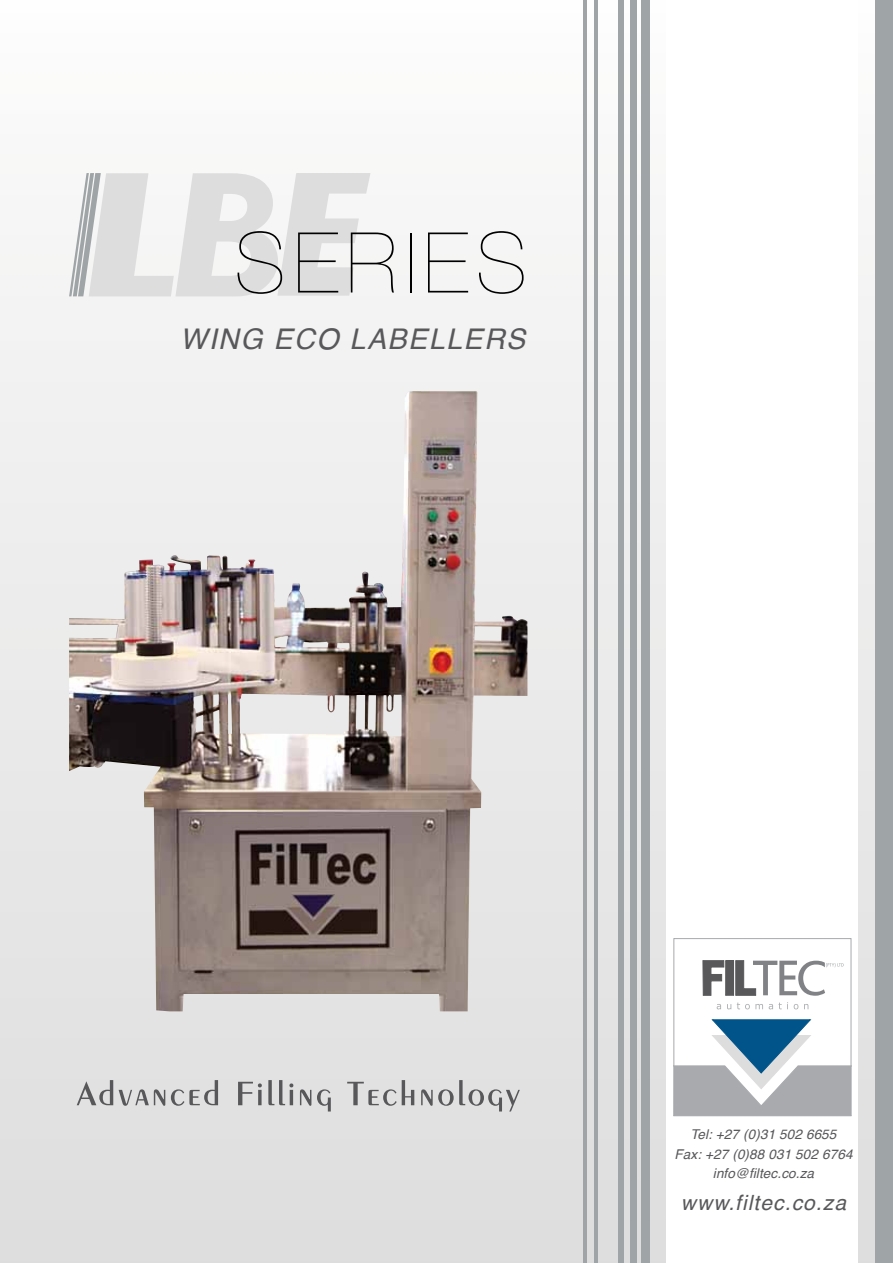
<style>
.page{position:relative;width:893px;height:1263px;background:#fff}
.page>*{position:absolute;margin:0;border:0;box-sizing:border-box;transform-origin:0 0}
.t1{font:200 84px "Helvetica Neue";letter-spacing:.09em;color:#000}
.t2{font:italic 28.5px "Helvetica";letter-spacing:.055em;color:#58585b}
.t3{font:italic 21px "Helvetica";letter-spacing:.05em;color:#58585b}
.t4{font:italic 13.5px/19.5px "Helvetica";letter-spacing:.01em;color:#58585b;text-align:center}
</style>
<div class="page">
<div style="left:0;top:0;width:893px;height:1263px;background:linear-gradient(to bottom,#fbfbfb,#ddd)"></div>
<div style="left:667px;top:0;width:191px;height:1263px;background:#fff"></div>
<div style="left:875px;top:0;width:18px;height:1263px;background:#9fa4a6"></div>
<div style="left:641px;top:0;width:9px;height:1263px;background:#9fa4a6"></div>
<div style="left:631px;top:0;width:6px;height:1263px;background:#9fa4a6"></div>
<div style="left:618px;top:0;width:5px;height:1263px;background:#9fa4a6"></div>
<hr style="left:594px;top:0;width:4px;height:1263px;background:#9fa4a6">
<hr style="left:584px;top:0;width:3px;height:1263px;background:#9fa4a6">
<div style="left:674px;top:938px;width:177px;height:178px;border:1px solid #a8a9ac"></div>
<svg style="left:703px;top:960px;width:21px;height:35px"></svg>
<div style="left:726px;top:961px;width:8px;height:34px;background:#58585b"></div>
<div style="left:725px;top:960px;width:9px;height:35px;border:1px solid #58585b"></div>
<svg style="left:735px;top:960px;width:109px;height:36px"></svg>
<svg style="left:717px;top:1004px;width:4px;height:5px"></svg>
<svg style="left:727px;top:1004px;width:4px;height:5px"></svg>
<svg style="left:737px;top:1002px;width:26px;height:7px"></svg>
<svg style="left:769px;top:1002px;width:19px;height:7px"></svg>
<svg style="left:794px;top:1004px;width:4px;height:5px"></svg>
<svg style="left:804px;top:1004px;width:4px;height:5px"></svg>
<svg style="left:674px;top:1019px;width:177px;height:97px"></svg>
<svg style="left:77px;top:1080px;width:443px;height:31px;background:#c8c7c8"></svg>
<img style="left:69px;top:391px;width:458px;height:620px">
<svg style="left:69px;top:173px;width:301px;height:123px"></svg>
<h1 class="t1" style="left:235px;top:214px;width:294px">SERIES</h1>
<h2 class="t2" style="left:180px;top:317px;width:346px">WING ECO LABELLERS</h2>
<p class="t4" style="left:674px;top:1125px;width:179px">Tel: +27 (0)31 502 6655<br>Fax: +27 (0)88 031 502 6764 info@filtec.co.za</p>
<h3 class="t3" style="left:681px;top:1186px;width:167px">www.filtec.co.za</h3>
</div>
